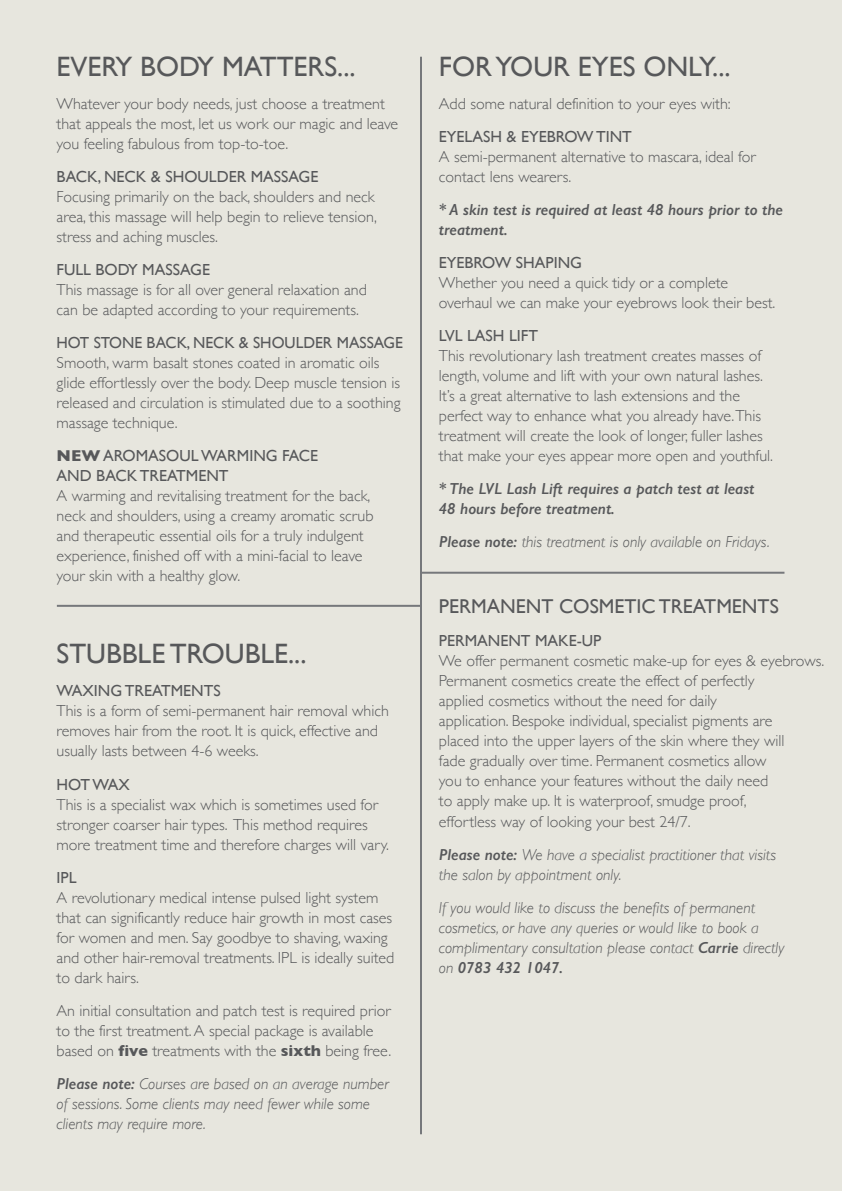
<style>
.page{position:relative;width:842px;height:1191px;background:#e7e6de}
.page>*{position:absolute;margin:0;border:0;box-sizing:border-box;transform-origin:0 0}
.t1{font:28px "Gill Sans";color:#57585a}
.t2{font:20px "Gill Sans";color:#57585a}
.t3{font:300 16px/20px "Gill Sans";color:#57585a}
.t4{font:italic 300 16px/20px "Gill Sans";color:#57585a}
.t5{font:16px/20px "Gill Sans";color:#57585a}
.t6{font:italic 600 16px/20px "Gill Sans";color:#57585a}
.s1{font-weight:700}
.s2{font-weight:600}
</style>
<div class="page">
<hr style="left:420px;top:57px;width:2px;height:1077px;background:#76787b">
<hr style="left:57px;top:605px;width:363px;height:2px;background:#76787b">
<hr style="left:421px;top:572px;width:363px;height:2px;background:#76787b">
<h1 class="t1" style="left:57px;top:50px;width:301px">EVERY BODY MATTERS...</h1>
<p class="t3" style="left:57px;top:94px;width:343px">Whatever your body needs, just choose a treatment that appeals the most, let us work our magic and leave you feeling fabulous from top-to-toe.</p>
<p class="t5" style="left:57px;top:167px;width:263px">BACK, NECK &amp; SHOULDER MASSAGE</p>
<p class="t3" style="left:57px;top:187px;width:322px">Focusing primarily on the back, shoulders and neck area, this massage will help begin to relieve tension, stress and aching muscles.</p>
<p class="t5" style="left:57px;top:260px;width:155px">FULL BODY MASSAGE</p>
<p class="t3" style="left:57px;top:280px;width:312px">This massage is for all over general relaxation and can be adapted according to your requirements.</p>
<p class="t5" style="left:57px;top:333px;width:348px">HOT STONE BACK, NECK &amp; SHOULDER MASSAGE</p>
<p class="t3" style="left:57px;top:353px;width:346px">Smooth, warm basalt stones coated in aromatic oils glide effortlessly over the body. Deep muscle tension is released and circulation is stimulated due to a soothing massage technique.</p>
<p class="t5" style="left:57px;top:446px;width:263px"><span class="s1">NEW</span> AROMASOULWARMING FACE<br>AND BACKTREATMENT</p>
<p class="t3" style="left:57px;top:486px;width:319px">A warming and revitalising treatment for the back, neck and shoulders, using a creamy aromatic scrub and therapeutic essential oils for a truly indulgent experience, finished off with a mini-facial to leave your skin with a healthy glow.</p>
<h1 class="t1" style="left:57px;top:637px;width:252px">STUBBLE TROUBLE...</h1>
<p class="t5" style="left:57px;top:681px;width:166px">WAXING TREATMENTS</p>
<p class="t3" style="left:57px;top:701px;width:334px">This is a form of semi-permanent hair removal which removes hair from the root. It is quick, effective and usually lasts between 4-6 weeks.</p>
<p class="t5" style="left:57px;top:774px;width:75px">HOTWAX</p>
<p class="t3" style="left:57px;top:794px;width:334px">This is a specialist wax which is sometimes used for stronger coarser hair types. This method requires more treatment time and therefore charges will vary.</p>
<p class="t5" style="left:57px;top:867px;width:21px">IPL</p>
<p class="t3" style="left:57px;top:887px;width:339px">A revolutionary medical intense pulsed light system that can significantly reduce hair growth in most cases for women and men. Say goodbye to shaving, waxing and other hair-removal treatments. IPL is ideally suited to dark hairs.</p>
<p class="t3" style="left:57px;top:1000px;width:336px">An initial consultation and patch test is required prior to the first treatment.A special package is available based on <span class="s1">five</span> treatments with the <span class="s1">sixth</span> being free.</p>
<p class="t4" style="left:57px;top:1073px;width:334px"><span class="s2">Please note:</span> Courses are based on an average number of sessions. Some clients may need fewer while some clients may require more.</p>
<h1 class="t1" style="left:439px;top:50px;width:293px">FORYOUR EYES ONLY...</h1>
<p class="t3" style="left:439px;top:94px;width:293px">Add some natural definition to your eyes with:</p>
<p class="t5" style="left:439px;top:127px;width:194px">EYELASH &amp; EYEBROWTINT</p>
<p class="t3" style="left:439px;top:147px;width:318px">A semi-permanent alternative to mascara, ideal for contact lens wearers.</p>
<p class="t6" style="left:439px;top:200px;width:346px">* A skin test is required at least 48 hours prior to the treatment.</p>
<p class="t5" style="left:439px;top:253px;width:145px">EYEBROW SHAPING</p>
<p class="t3" style="left:439px;top:273px;width:338px">Whether you need a quick tidy or a complete overhaul we can make your eyebrows look their best.</p>
<p class="t5" style="left:439px;top:326px;width:101px">LVL LASH LIFT</p>
<p class="t3" style="left:439px;top:346px;width:336px">This revolutionary lash treatment creates masses of length, volume and lift with your own natural lashes.<br>It’s a great alternative to lash extensions and the perfect way to enhance what you already have.This treatment will create the look of longer, fuller lashes that make your eyes appear more open and youthful.</p>
<p class="t6" style="left:439px;top:479px;width:317px">* The LVL Lash Lift requires a patch test at least<br>48 hours before treatment.</p>
<p class="t4" style="left:439px;top:532px;width:332px"><span class="s2">Please note:</span> this treatment is only available on Fridays.</p>
<p class="t2" style="left:439px;top:595px;width:341px">PERMANENT COSMETIC TREATMENTS</p>
<p class="t5" style="left:439px;top:631px;width:164px">PERMANENT MAKE-UP</p>
<p class="t3" style="left:439px;top:651px;width:387px">We offer permanent cosmetic make-up for eyes &amp; eyebrows.<br>Permanent cosmetics create the effect of perfectly<br>applied cosmetics without the need for daily<br>application. Bespoke individual, specialist pigments are<br>placed into the upper layers of the skin where they will<br>fade gradually over time. Permanent cosmetics allow<br>you to enhance your features without the daily need<br>to apply make up. It is waterproof, smudge proof,<br>effortless way of looking your best 24/7.</p>
<p class="t4" style="left:439px;top:844px;width:339px"><span class="s2">Please note:</span> We have a specialist practitioner that visits the salon by appointment only.</p>
<p class="t4" style="left:439px;top:897px;width:347px">If you would like to discuss the benefits of permanent cosmetics, or have any queries or would like to book a complimentary consultation please contact <span class="s2">Carrie</span> directly on <span class="s2">0783 432 1047.</span></p>
</div>
